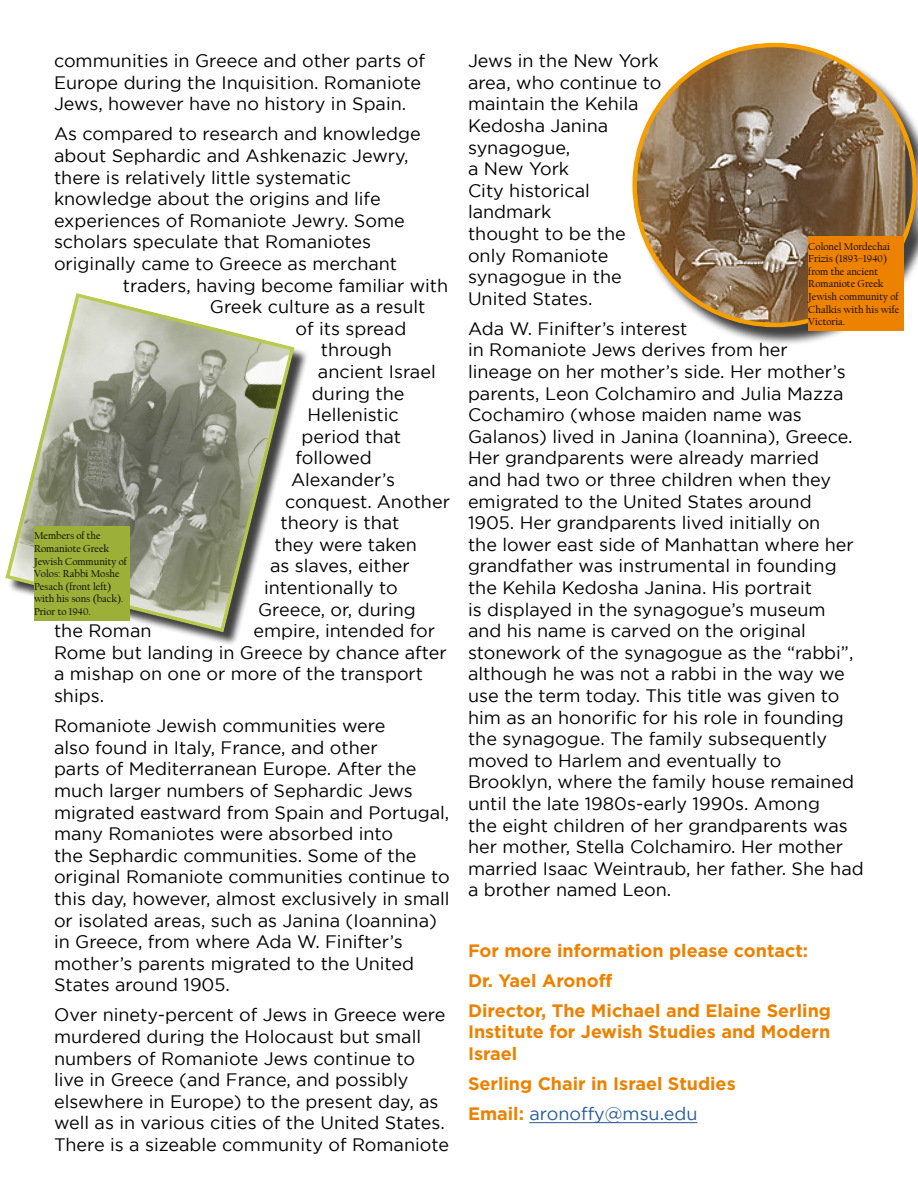
<style>
.page{position:relative;width:918px;height:1188px;background:#fff}
.page>*{position:absolute;margin:0;border:0;box-sizing:border-box;transform-origin:0 0}
.t1{font:18px/21.6px "Gotham";color:#000}
.t2{font:700 18px/30.2px "Gotham";color:#ed8100}
.t3{font:10.5px/12.6px "Californian FB";color:#000}
.s1{font-weight:400;color:#275b9b}
</style>
<div class="page">
<hr style="left:529px;top:1122px;width:168px;height:1px;background:#275b9b">
<div style="left:635px;top:45px;width:283px;height:301px;background:#000;opacity:.75"></div>
<div style="left:618px;top:31px;width:300px;height:297px;background:#ed8100;opacity:.75"></div>
<div style="left:8px;top:295px;width:301px;height:352px;background:#000;opacity:.75"></div>
<svg style="left:5px;top:293px;width:304px;height:343px"></svg>
<div style="left:808px;top:236px;width:96px;height:95px;background:#ed8100"></div>
<div style="left:34px;top:526px;width:96px;height:95px;background:#9caf39"></div>
<p class="t1" style="left:54px;top:50px;width:373px">communities in Greece and other parts of<br>Europe during the Inquisition. Romaniote<br>Jews, however have no history in Spain.</p>
<p class="t1" style="left:54px;top:123px;width:368px">As compared to research and knowledge about Sephardic and Ashkenazic Jewry, there is relatively little systematic knowledge about the origins and life experiences of Romaniote Jewry. Some scholars speculate that Romaniotes originally came to Greece as merchant</p>
<p class="t1" style="left:123px;top:274px;width:327px">traders, having become familiar with</p>
<p class="t1" style="left:210px;top:296px;width:217px">Greek culture as a result</p>
<p class="t1" style="left:295px;top:317px;width:112px">of its spread</p>
<p class="t1" style="left:321px;top:339px;width:73px">through</p>
<p class="t1" style="left:318px;top:361px;width:119px">ancient Israel</p>
<p class="t1" style="left:312px;top:382px;width:94px">during the</p>
<p class="t1" style="left:307px;top:404px;width:93px">Hellenistic</p>
<p class="t1" style="left:302px;top:425px;width:101px">period that</p>
<p class="t1" style="left:296px;top:447px;width:78px">followed</p>
<p class="t1" style="left:291px;top:469px;width:106px">Alexander’s</p>
<p class="t1" style="left:285px;top:490px;width:167px">conquest. Another</p>
<p class="t1" style="left:281px;top:512px;width:121px">theory is that</p>
<p class="t1" style="left:275px;top:533px;width:144px">they were taken</p>
<p class="t1" style="left:270px;top:555px;width:141px">as slaves, either</p>
<p class="t1" style="left:264px;top:577px;width:135px">intentionally to</p>
<p class="t1" style="left:258px;top:598px;width:159px">Greece, or, during</p>
<p class="t1" style="left:54px;top:620px;width:99px">the Roman</p>
<p class="t3" style="left:34px;top:530px;width:94px">Members of the<br>Romaniote Greek<br>Jewish Community of<br>Volos: Rabbi Moshe<br>Pesach (front left) with his sons (back).<br>Prior to 1940.</p>
<p class="t1" style="left:54px;top:620px;width:394px;text-indent:199px">empire, intended for<br>Rome but landing in Greece by chance after a mishap on one or more of the transport ships.</p>
<p class="t1" style="left:54px;top:715px;width:397px">Romaniote Jewish communities were<br>also found in Italy, France, and other<br>parts of Mediterranean Europe. After the much larger numbers of Sephardic Jews migrated eastward from Spain and Portugal, many Romaniotes were absorbed into<br>the Sephardic communities. Some of the original Romaniote communities continue to this day, however, almost exclusively in small or isolated areas, such as Janina (Ioannina) in Greece, from where Ada W. Finifter’s mother’s parents migrated to the United States around 1905.</p>
<p class="t1" style="left:54px;top:1004px;width:397px">Over ninety-percent of Jews in Greece were murdered during the Holocaust but small numbers of Romaniote Jews continue to live in Greece (and France, and possibly elsewhere in Europe) to the present day, as well as in various cities of the United States.<br>There is a sizeable community of Romaniote</p>
<p class="t1" style="left:468px;top:50px;width:195px">Jews in the New York area, who continue to maintain the Kehila<br>Kedosha Janina synagogue,<br>a New York<br>City historical landmark<br>thought to be the only Romaniote synagogue in the<br>United States.</p>
<p class="t1" style="left:468px;top:317px;width:397px">Ada W. Finifter’s interest<br>in Romaniote Jews derives from her<br>lineage on her mother’s side. Her mother’s parents, Leon Colchamiro and Julia Mazza Cochamiro (whose maiden name was Galanos) lived in Janina (Ioannina), Greece.<br>Her grandparents were already married<br>and had two or three children when they emigrated to the United States around<br>1905. Her grandparents lived initially on<br>the lower east side of Manhattan where her grandfather was instrumental in founding the Kehila Kedosha Janina. His portrait<br>is displayed in the synagogue’s museum<br>and his name is carved on the original stonework of the synagogue as the “rabbi”, although he was not a rabbi in the way we use the term today. This title was given to him as an honorific for his role in founding the synagogue. The family subsequently moved to Harlem and eventually to Brooklyn, where the family house remained until the late 1980s-early 1990s. Among<br>the eight children of her grandparents was her mother, Stella Colchamiro. Her mother married Isaac Weintraub, her father. She had a brother named Leon.</p>
<p class="t3" style="left:808px;top:240px;width:93px">Colonel Mordechai<br>Frizis (1893–1940) from the ancient<br>Romaniote Greek<br>Jewish community of<br>Chalkis with his wife<br>Victoria.</p>
<p class="t2" style="left:468px;top:935px;width:365px">For more information please contact:<br>Dr. Yael Aronoff<br>Director, The Michael and Elaine Serling</p>
<p class="t2" style="left:468px;top:1021px;width:364px;line-height:21.6px">Institute for Jewish Studies and Modern<br>Israel</p>
<p class="t2" style="left:468px;top:1068px;width:269px">Serling Chair in Israel Studies<br>Email: <span class="s1">aronoffy@msu.edu</span></p>
</div>
